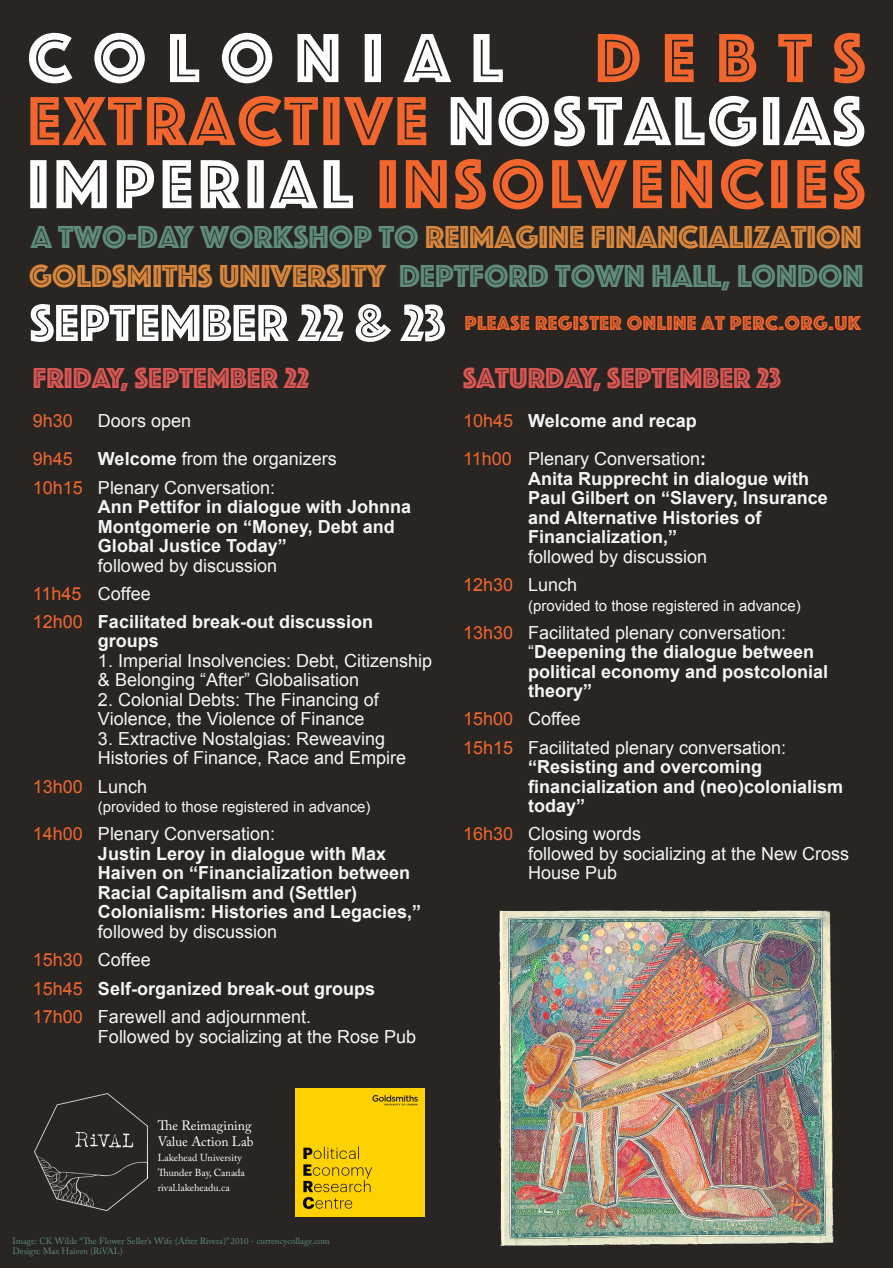
<style>
.page{position:relative;width:893px;height:1268px;background:#fff}
.page>*{position:absolute;margin:0;border:0;box-sizing:border-box;transform-origin:0 0}
.t1{font:72px/63px "Phosphate Inline";letter-spacing:.07em;color:#f2662e;text-align:justify}
.t2{font:72px "Phosphate Inline";letter-spacing:.295em;color:#fff}
.t3{font:54px "Phosphate Inline";color:#fff}
.t4{font:33px "Phosphate Inline";color:#d8863c}
.t5{font:33px "Phosphate Inline";color:#5f8d7a}
.t6{font:30px "Phosphate Inline";color:#da5754}
.t7{font:21px "Phosphate Inline";letter-spacing:.02em;color:#f2662e}
.Paragraph_Style_2{font:700 18px/19.5px "Arial";color:#f4f6f5}
.Paragraph_Style_2-2{font:18px/19.5px "Arial";color:#f4f6f5}
.Paragraph_Style_2-3{font:18px "Arial";color:#f2662e}
.Paragraph_Style_2-4{font:15px "Arial";color:#f4f6f5}
.t8{font:13.5px/16.2px "Adobe Caslon Pro";color:#fff}
.t9{font:10.2px/15.1px "Adobe Caslon Pro";color:#fff}
.t10{font:9px "Adobe Caslon Pro";color:#5f8d7a}
.s1{color:#fff}
.s2{color:#5f8d7a}
.s3{color:#d8863c}
.s4{font-weight:700}
.s5{font-weight:400}
</style>
<div class="page">
<div style="left:0;top:0;width:893px;height:1267px;background:#282522"></div>
<img style="left:499px;top:910px;width:334px;height:335px">
<img style="left:34px;top:1093px;width:114px;height:116px">
<img style="left:296px;top:1088px;width:128px;height:128px">
<p class="t2" style="left:27px;top:7px;width:477px">COLONIAL</p>
<p class="t1" style="left:28px;top:23px;width:839px;text-indent:568px">DEBTS EXTRACTIVE <span class="s1">NOSTALGIAS IMPERIAL</span> INSOLVENCIES</p>
<p class="t4" style="left:31px;top:213px;width:832px"><span class="s2">A TWO-DAY WORKSHOP TO</span> REIMAGINE FINANCIALIZATION</p>
<p class="t5" style="left:29px;top:252px;width:836px"><span class="s3">GOLDSMITHS UNIVERSITY</span> DEPTFORD TOWN HALL, LONDON</p>
<p class="t3" style="left:30px;top:284px;width:417px">SEPTEMBER 22 &amp; 23</p>
<p class="t7" style="left:465px;top:308px;width:398px">PLEASE REGISTER ONLINE AT PERC.ORG.UK</p>
<p class="t6" style="left:33px;top:356px;width:278px">FRIDAY, SEPTEMBER 22</p>
<p class="Paragraph_Style_2-3" style="left:33px;top:409px;width:42px">9h30</p>
<p class="Paragraph_Style_2-2" style="left:98px;top:411px;width:95px">Doors open</p>
<p class="Paragraph_Style_2-3" style="left:33px;top:447px;width:42px">9h45</p>
<p class="Paragraph_Style_2-2" style="left:98px;top:449px;width:240px"><span class="s4">Welcome</span> from the organizers</p>
<p class="Paragraph_Style_2-3" style="left:33px;top:475px;width:52px">10h15</p>
<p class="Paragraph_Style_2" style="left:98px;top:478px;width:315px"><span class="s5">Plenary Conversation:<br></span>Ann Pettifor in dialogue with Johnna<br>Montgomerie on “Money, Debt and<br>Global Justice Today”<br><span class="s5">followed by discussion</span></p>
<p class="Paragraph_Style_2-3" style="left:33px;top:581px;width:50px">11h45</p>
<p class="Paragraph_Style_2-2" style="left:98px;top:583px;width:54px">Coffee</p>
<p class="Paragraph_Style_2-3" style="left:33px;top:609px;width:52px">12h00</p>
<p class="Paragraph_Style_2" style="left:98px;top:612px;width:277px">Facilitated break-out discussion groups</p>
<p class="Paragraph_Style_2-2" style="left:98px;top:650px;width:336px">1. Imperial Insolvencies: Debt, Citizenship &amp; Belonging “After” Globalisation</p>
<p class="Paragraph_Style_2-2" style="left:98px;top:689px;width:282px">2. Colonial Debts: The Financing of<br>Violence, the Violence of Finance</p>
<p class="Paragraph_Style_2-2" style="left:98px;top:728px;width:310px">3. Extractive Nostalgias: Reweaving<br>Histories of Finance, Race and Empire</p>
<p class="Paragraph_Style_2-3" style="left:33px;top:774px;width:52px">13h00</p>
<p class="Paragraph_Style_2-2" style="left:98px;top:776px;width:51px">Lunch</p>
<p class="Paragraph_Style_2-4" style="left:98px;top:796px;width:274px">(provided to those registered in advance)</p>
<p class="Paragraph_Style_2-3" style="left:33px;top:821px;width:52px">14h00</p>
<p class="Paragraph_Style_2" style="left:98px;top:824px;width:325px"><span class="s5">Plenary Conversation:<br></span>Justin Leroy in dialogue with Max<br>Haiven on “Financialization between<br>Racial Capitalism and (Settler)<br>Colonialism: Histories and Legacies,” <span class="s5">followed by discussion</span></p>
<p class="Paragraph_Style_2-3" style="left:33px;top:947px;width:52px">15h30</p>
<p class="Paragraph_Style_2-2" style="left:98px;top:949px;width:54px">Coffee</p>
<p class="Paragraph_Style_2-3" style="left:33px;top:976px;width:52px">15h45</p>
<p class="Paragraph_Style_2" style="left:98px;top:979px;width:279px">Self-organized break-out groups</p>
<p class="Paragraph_Style_2-3" style="left:33px;top:1004px;width:52px">17h00</p>
<p class="Paragraph_Style_2-2" style="left:98px;top:1007px;width:215px">Farewell and adjournment.</p>
<p class="Paragraph_Style_2-2" style="left:98px;top:1026px;width:320px">Followed by socializing at the Rose Pub</p>
<p class="t8" style="left:158px;top:1116px;width:97px">The Reimagining<br>Value Action Lab</p>
<p class="t9" style="left:158px;top:1149px;width:86px">Lakehead University</p>
<p class="t9" style="left:158px;top:1164px;width:89px">Thunder Bay, Canada rival.lakeheadu.ca</p>
<p class="t10" style="left:13px;top:1234px;width:319px">Image: CK Wilde “The Flower Seller’s Wife (After Rivera)” 2010 - currencycollage.com</p>
<p class="t10" style="left:13px;top:1245px;width:112px">Design: Max Haiven (RiVAL)</p>
<p class="t6" style="left:463px;top:356px;width:320px">SATURDAY, SEPTEMBER 23</p>
<p class="Paragraph_Style_2-3" style="left:463px;top:409px;width:52px">10h45</p>
<p class="Paragraph_Style_2" style="left:528px;top:411px;width:170px">Welcome and recap</p>
<p class="Paragraph_Style_2-3" style="left:463px;top:447px;width:50px">11h00</p>
<p class="Paragraph_Style_2" style="left:528px;top:450px;width:301px"><span class="s5">Plenary Conversation</span>:<br>Anita Rupprecht in dialogue with<br>Paul Gilbert on “Slavery, Insurance and Alternative Histories of<br>Financialization,”<br><span class="s5">followed by discussion</span></p>
<p class="Paragraph_Style_2-3" style="left:463px;top:573px;width:52px">12h30</p>
<p class="Paragraph_Style_2-2" style="left:528px;top:575px;width:51px">Lunch</p>
<p class="Paragraph_Style_2-4" style="left:528px;top:595px;width:274px">(provided to those registered in advance)</p>
<p class="Paragraph_Style_2-3" style="left:463px;top:620px;width:52px">13h30</p>
<p class="Paragraph_Style_2-2" style="left:528px;top:622px;width:260px">Facilitated plenary conversation:</p>
<p class="Paragraph_Style_2" style="left:528px;top:642px;width:302px"><span class="s5">“</span>Deepening the dialogue between political economy and postcolonial theory”</p>
<p class="Paragraph_Style_2-3" style="left:463px;top:707px;width:52px">15h00</p>
<p class="Paragraph_Style_2-2" style="left:528px;top:709px;width:54px">Coffee</p>
<p class="Paragraph_Style_2-3" style="left:463px;top:735px;width:52px">15h15</p>
<p class="Paragraph_Style_2-2" style="left:528px;top:737px;width:260px">Facilitated plenary conversation:</p>
<p class="Paragraph_Style_2" style="left:528px;top:757px;width:317px">“Resisting and overcoming financialization and (neo)colonialism today”</p>
<p class="Paragraph_Style_2-3" style="left:463px;top:821px;width:52px">16h30</p>
<p class="Paragraph_Style_2-2" style="left:528px;top:824px;width:115px">Closing words</p>
<p class="Paragraph_Style_2-2" style="left:528px;top:843px;width:323px">followed by socializing at the New Cross<br>House Pub</p>
</div>
